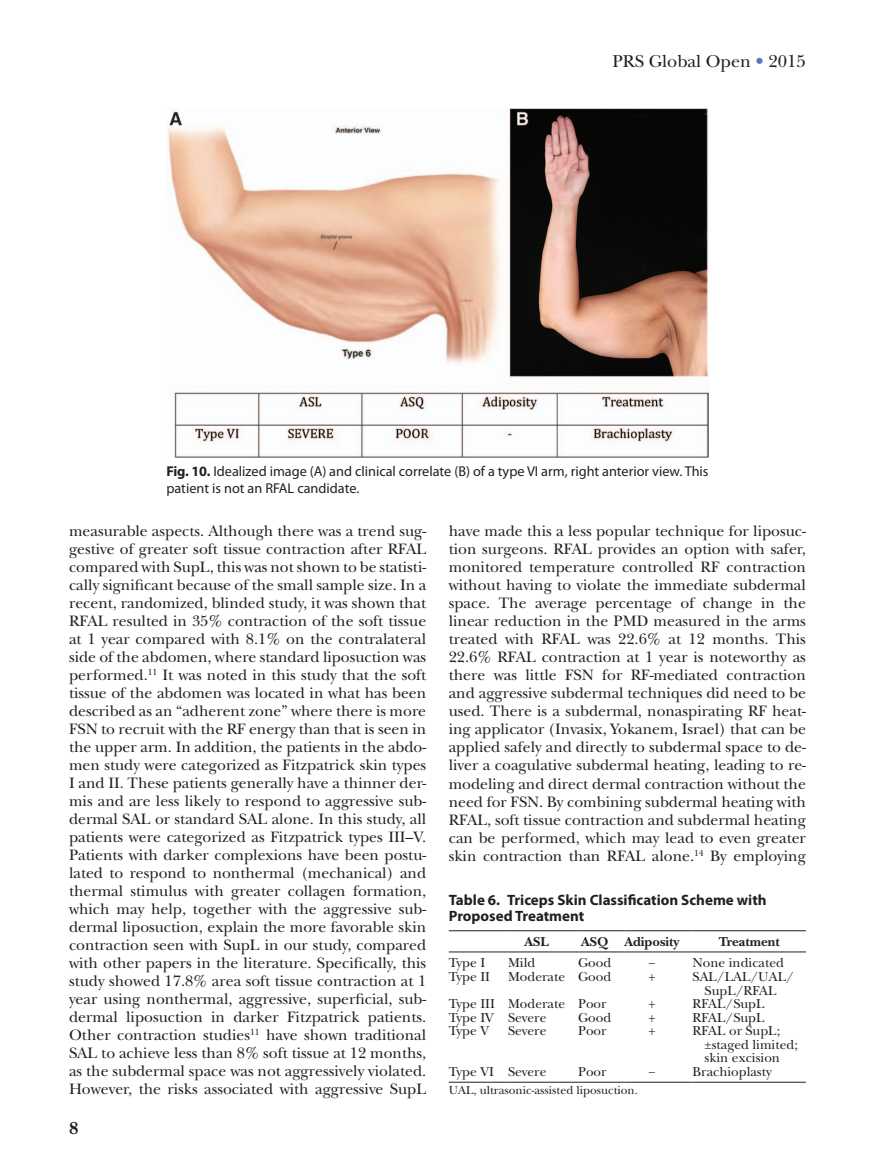
<style>
.page{position:relative;width:878px;height:1175px;background:#fff}
.page>*{position:absolute;margin:0;border:0;box-sizing:border-box;transform-origin:0 0}
.t1{font:18px "New Baskerville";color:#231f20}
.t2{font:700 18px "New Baskerville";color:#231f20}
.t3{font:15.75px/18px "New Baskerville";color:#231f20;text-align:justify}
.t4{font:700 15px/16.5px "Myriad Pro";color:#231f20}
.t5{font:14.25px/16.5px "Myriad Pro";color:#231f20}
.t6{font:13.5px/13.5px "New Baskerville";color:#231f20;text-align:center}
.t7{font:700 13.5px "New Baskerville";color:#231f20}
.t8{font:12px "New Baskerville";color:#231f20}
.s1{color:#5779bc}
.s2{font-weight:700}
</style>
<div class="page">
<img style="left:168px;top:108px;width:540px;height:349px">
<hr style="left:448px;top:930px;width:60px;height:1px;background:#231f20">
<hr style="left:508px;top:930px;width:70px;height:1px;background:#231f20">
<hr style="left:578px;top:930px;width:46px;height:1px;background:#231f20">
<hr style="left:624px;top:930px;width:68px;height:1px;background:#231f20">
<hr style="left:692px;top:930px;width:114px;height:1px;background:#231f20">
<hr style="left:448px;top:951px;width:60px;height:1px;background:#231f20">
<hr style="left:508px;top:951px;width:70px;height:1px;background:#231f20">
<hr style="left:578px;top:951px;width:46px;height:1px;background:#231f20">
<hr style="left:624px;top:951px;width:68px;height:1px;background:#231f20">
<hr style="left:692px;top:951px;width:114px;height:1px;background:#231f20">
<hr style="left:448px;top:1081px;width:60px;height:1px;background:#231f20">
<hr style="left:508px;top:1081px;width:70px;height:1px;background:#231f20">
<hr style="left:578px;top:1081px;width:46px;height:1px;background:#231f20">
<hr style="left:624px;top:1081px;width:68px;height:1px;background:#231f20">
<hr style="left:692px;top:1081px;width:114px;height:1px;background:#231f20">
<p class="t1" style="left:612px;top:51px;width:195px">PRS Global Open <span class="s1">•</span> 2015</p>
<p class="t5" style="left:166px;top:463px;width:543px"><span class="s2">Fig. 10.</span> Idealized image (A) and clinical correlate (B) of a type VI arm, right anterior view. This patient is not an RFAL candidate.</p>
<p class="t3" style="left:69px;top:521px;width:359px">measurable aspects. Although there was a trend sug&shy;gestive of greater soft tissue contraction after RFAL compared with SupL, this was not shown to be statisti&shy;cally significant because of the small sample size. In a recent, randomized, blinded study, it was shown that RFAL resulted in 35% contraction of the soft tissue at 1 year compared with 8.1% on the contralateral side of the abdomen, where standard liposuction was performed.<sup>11</sup> It was noted in this study that the soft tissue of the abdomen was located in what has been described as an “adherent zone” where there is more FSN to recruit with the RF energy than that is seen in the upper arm. In addition, the patients in the abdo&shy;men study were categorized as Fitzpatrick skin types I and II. These patients generally have a thinner der&shy;mis and are less likely to respond to aggressive sub&shy;dermal SAL or standard SAL alone. In this study, all patients were categorized as Fitzpatrick types III–V.<br>Patients with darker complexions have been postu&shy;lated to respond to nonthermal (mechanical) and thermal stimulus with greater collagen formation, which may help, together with the aggressive sub&shy;dermal liposuction, explain the more favorable skin contraction seen with SupL in our study, compared with other papers in the literature. Specifically, this study showed 17.8% area soft tissue contraction at 1 year using nonthermal, aggressive, superficial, sub&shy;dermal liposuction in darker Fitzpatrick patients.<br>Other contraction studies<sup>11</sup> have shown traditional SAL to achieve less than 8% soft tissue at 12 months, as the subdermal space was not aggressively violated.<br>However, the risks associated with aggressive SupL</p>
<p class="t3" style="left:449px;top:521px;width:359px">have made this a less popular technique for liposuc&shy;tion surgeons. RFAL provides an option with safer, monitored temperature controlled RF contraction without having to violate the immediate subdermal space. The average percentage of change in the linear reduction in the PMD measured in the arms treated with RFAL was 22.6% at 12 months. This 22.6% RFAL contraction at 1 year is noteworthy as there was little FSN for RF-mediated contraction and aggressive subdermal techniques did need to be used. There is a subdermal, nonaspirating RF heat&shy;ing applicator (Invasix, Yokanem, Israel) that can be applied safely and directly to subdermal space to de&shy;liver a coagulative subdermal heating, leading to re&shy;modeling and direct dermal contraction without the need for FSN. By combining subdermal heating with RFAL, soft tissue contraction and subdermal heating can be performed, which may lead to even greater skin contraction than RFAL alone.<sup>14</sup> By employing</p>
<p class="t4" style="left:448px;top:891px;width:319px">Table 6. Triceps Skin Classification Scheme with<br>Proposed Treatment</p>
<p class="t7" style="left:524px;top:933px;width:26px">ASL</p>
<p class="t7" style="left:581px;top:933px;width:100px">ASQ Adiposity</p>
<p class="t7" style="left:718px;top:933px;width:62px">Treatment</p>
<p class="t6" style="left:448px;top:956px;width:38px">Type I</p>
<p class="t6" style="left:508px;top:956px;width:29px">Mild</p>
<p class="t6" style="left:578px;top:956px;width:34px">Good</p>
<p class="t6" style="left:648px;top:956px;width:9px">−</p>
<p class="t6" style="left:692px;top:956px;width:93px">None indicated</p>
<p class="t6" style="left:448px;top:970px;width:43px">Type II</p>
<p class="t6" style="left:508px;top:970px;width:105px">Moderate Good</p>
<p class="t6" style="left:648px;top:970px;width:9px">+</p>
<p class="t6" style="left:692px;top:970px;width:103px">SAL/LAL/UAL/<br>SupL/RFAL</p>
<p class="t6" style="left:448px;top:997px;width:159px">Type III Moderate Poor</p>
<p class="t6" style="left:648px;top:997px;width:9px">+</p>
<p class="t6" style="left:692px;top:997px;width:73px">RFAL/SupL</p>
<p class="t6" style="left:448px;top:1010px;width:99px">Type IV Severe</p>
<p class="t6" style="left:578px;top:1010px;width:34px">Good</p>
<p class="t6" style="left:648px;top:1010px;width:9px">+</p>
<p class="t6" style="left:692px;top:1010px;width:73px">RFAL/SupL</p>
<p class="t6" style="left:448px;top:1024px;width:42px">Type V</p>
<p class="t6" style="left:508px;top:1024px;width:40px">Severe</p>
<p class="t6" style="left:578px;top:1024px;width:30px">Poor</p>
<p class="t6" style="left:648px;top:1024px;width:9px">+</p>
<p class="t6" style="left:704px;top:1024px;width:95px;text-align:left;text-indent:-12px">RFAL or SupL; ±staged limited; skin excision</p>
<p class="t6" style="left:448px;top:1064px;width:99px">Type VI Severe</p>
<p class="t6" style="left:578px;top:1064px;width:30px">Poor</p>
<p class="t6" style="left:648px;top:1064px;width:9px">−</p>
<p class="t6" style="left:692px;top:1064px;width:81px">Brachioplasty</p>
<p class="t8" style="left:448px;top:1083px;width:191px">UAL, ultrasonic-assisted liposuction.</p>
<p class="t2" style="left:69px;top:1118px;width:11px">8</p>
</div>
